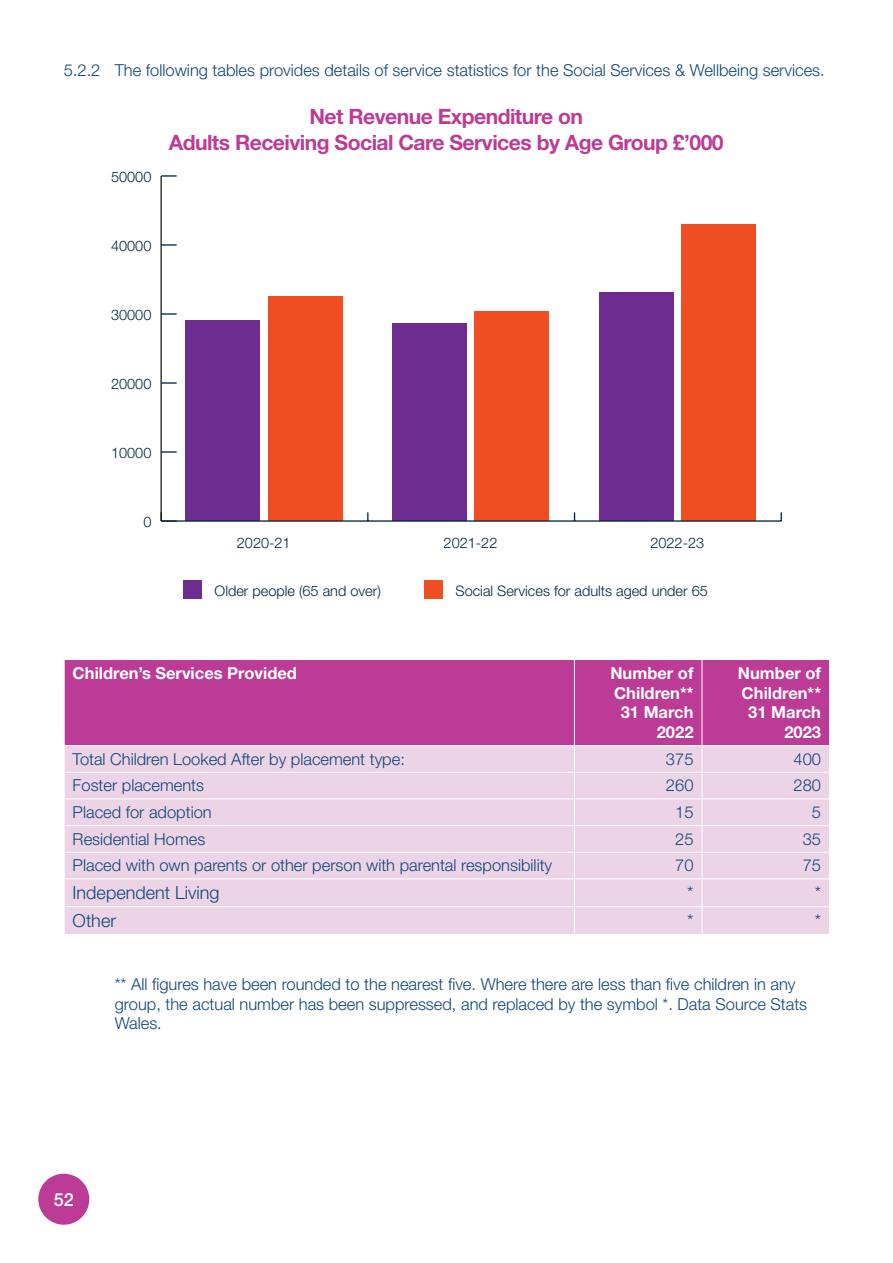
<style>
.page{position:relative;width:893px;height:1263px;background:#fff}
.page>*{position:absolute;margin:0;border:0;box-sizing:border-box;transform-origin:0 0}
.t1{font:700 21.15px/25.3px "Helvetica Neue";letter-spacing:-.025em;color:#bc3b96;text-align:center}
.t2{font:300 18px "Helvetica Neue LT Std";color:#0d467a}
.t3{font:500 18px "Helvetica Neue LT Std";color:#fff}
.t4{font:300 16.5px/19.8px "Helvetica Neue LT Std";color:#0d467a}
.t5{font:700 16.5px/19.8px "Helvetica Neue LT Std";color:#fff;text-align:right}
.t6{font:300 14.55px "Helvetica Neue";color:#00263e}
</style>
<div class="page">
<div style="left:65px;top:660px;width:764px;height:85px;background:#bc3b96"></div>
<div style="left:65px;top:746px;width:764px;height:188px;background:#ecd4e6"></div>
<hr style="left:574px;top:660px;width:1px;height:85px;background:#fff">
<hr style="left:702px;top:660px;width:1px;height:85px;background:#fff">
<hr style="left:64px;top:772px;width:510px;height:1px;background:#fff">
<hr style="left:574px;top:772px;width:128px;height:1px;background:#fff">
<hr style="left:702px;top:772px;width:128px;height:1px;background:#fff">
<hr style="left:64px;top:798px;width:510px;height:1px;background:#fff">
<hr style="left:574px;top:798px;width:128px;height:1px;background:#fff">
<hr style="left:702px;top:798px;width:128px;height:1px;background:#fff">
<hr style="left:64px;top:825px;width:510px;height:1px;background:#fff">
<hr style="left:574px;top:825px;width:128px;height:1px;background:#fff">
<hr style="left:702px;top:825px;width:128px;height:1px;background:#fff">
<hr style="left:64px;top:852px;width:510px;height:1px;background:#fff">
<hr style="left:574px;top:852px;width:128px;height:1px;background:#fff">
<hr style="left:702px;top:852px;width:128px;height:1px;background:#fff">
<hr style="left:64px;top:878px;width:510px;height:1px;background:#fff">
<hr style="left:574px;top:878px;width:128px;height:1px;background:#fff">
<hr style="left:702px;top:878px;width:128px;height:1px;background:#fff">
<hr style="left:64px;top:906px;width:510px;height:1px;background:#fff">
<svg style="left:64px;top:746px;width:1px;height:188px"></svg>
<hr style="left:574px;top:906px;width:128px;height:1px;background:#fff">
<svg style="left:574px;top:746px;width:1px;height:188px"></svg>
<hr style="left:702px;top:906px;width:128px;height:1px;background:#fff">
<svg style="left:702px;top:746px;width:1px;height:188px"></svg>
<div style="left:475px;top:311px;width:74px;height:210px;background:#f04d22"></div>
<div style="left:392px;top:324px;width:74px;height:197px;background:#6e2c91"></div>
<div style="left:268px;top:297px;width:74px;height:224px;background:#f04d22"></div>
<div style="left:185px;top:321px;width:75px;height:200px;background:#6e2c91"></div>
<div style="left:183px;top:580px;width:19px;height:19px;background:#6e2c91"></div>
<div style="left:424px;top:580px;width:19px;height:19px;background:#f04d22"></div>
<div style="left:681px;top:225px;width:75px;height:296px;background:#f04d22"></div>
<div style="left:599px;top:293px;width:74px;height:228px;background:#6e2c91"></div>
<hr style="left:161px;top:520px;width:620px;height:2px;background:#00263e">
<hr style="left:160px;top:176px;width:2px;height:345px;background:#231f20">
<svg style="left:160px;top:512px;width:17px;height:10px"></svg>
<svg style="left:161px;top:451px;width:16px;height:2px"></svg>
<svg style="left:161px;top:382px;width:16px;height:2px"></svg>
<svg style="left:161px;top:313px;width:16px;height:2px"></svg>
<svg style="left:161px;top:244px;width:16px;height:2px"></svg>
<svg style="left:161px;top:175px;width:16px;height:2px"></svg>
<div style="left:38px;top:1174px;width:51px;height:51px;background:#bc3b96;border-radius:50%"></div>
<p class="t4" style="left:64px;top:59px;width:762px">5.2.2 The following tables provides details of service statistics for the Social Services &amp; Wellbeing services.</p>
<p class="t6" style="left:111px;top:165px;width:42px">50000</p>
<p class="t1" style="left:169px;top:105px;width:556px">Net Revenue Expenditure on<br>Adults Receiving Social Care Services by Age Group £’000</p>
<p class="t6" style="left:111px;top:234px;width:42px">40000</p>
<p class="t6" style="left:111px;top:303px;width:42px">30000</p>
<p class="t6" style="left:111px;top:372px;width:42px">20000</p>
<p class="t6" style="left:111px;top:441px;width:42px">10000</p>
<p class="t6" style="left:143px;top:510px;width:10px">0</p>
<p class="t6" style="left:237px;top:531px;width:55px">2020-21</p>
<p class="t6" style="left:444px;top:531px;width:55px">2021-22</p>
<p class="t6" style="left:650px;top:531px;width:55px">2022-23</p>
<p class="t6" style="left:215px;top:579px;width:168px">Older people (65 and over)</p>
<p class="t6" style="left:456px;top:579px;width:254px">Social Services for adults aged under 65</p>
<p class="t5" style="left:73px;top:663px;width:226px">Children’s Services Provided</p>
<p class="t5" style="left:610px;top:663px;width:85px">Number of<br>Children**<br>31 March<br>2022</p>
<p class="t5" style="left:738px;top:663px;width:85px">Number of<br>Children**<br>31 March<br>2023</p>
<p class="t4" style="left:73px;top:749px;width:334px">Total Children Looked After by placement type:</p>
<p class="t4" style="left:666px;top:749px;width:29px">375</p>
<p class="t4" style="left:793px;top:749px;width:29px">400</p>
<p class="t4" style="left:73px;top:775px;width:133px">Foster placements</p>
<p class="t4" style="left:666px;top:775px;width:29px">260</p>
<p class="t4" style="left:793px;top:775px;width:29px">280</p>
<p class="t4" style="left:73px;top:802px;width:141px">Placed for adoption</p>
<p class="t4" style="left:675px;top:802px;width:20px">15</p>
<p class="t4" style="left:812px;top:802px;width:11px">5</p>
<p class="t4" style="left:73px;top:829px;width:134px">Residential Homes</p>
<p class="t4" style="left:675px;top:829px;width:20px">25</p>
<p class="t4" style="left:803px;top:829px;width:20px">35</p>
<p class="t4" style="left:73px;top:855px;width:481px">Placed with own parents or other person with parental responsibility</p>
<p class="t4" style="left:675px;top:855px;width:20px">70</p>
<p class="t4" style="left:803px;top:855px;width:20px">75</p>
<p class="t2" style="left:73px;top:882px;width:148px">Independent Living</p>
<p class="t2" style="left:687px;top:882px;width:8px">*</p>
<p class="t2" style="left:815px;top:882px;width:8px">*</p>
<p class="t2" style="left:73px;top:909px;width:45px">Other</p>
<p class="t2" style="left:687px;top:909px;width:8px">*</p>
<p class="t2" style="left:815px;top:909px;width:8px">*</p>
<p class="t4" style="left:115px;top:974px;width:694px">** All figures have been rounded to the nearest five. Where there are less than five children in any group, the actual number has been suppressed, and replaced by the symbol *. Data Source Stats<br>Wales.</p>
<p class="t3" style="left:54px;top:1188px;width:22px">52</p>
</div>
